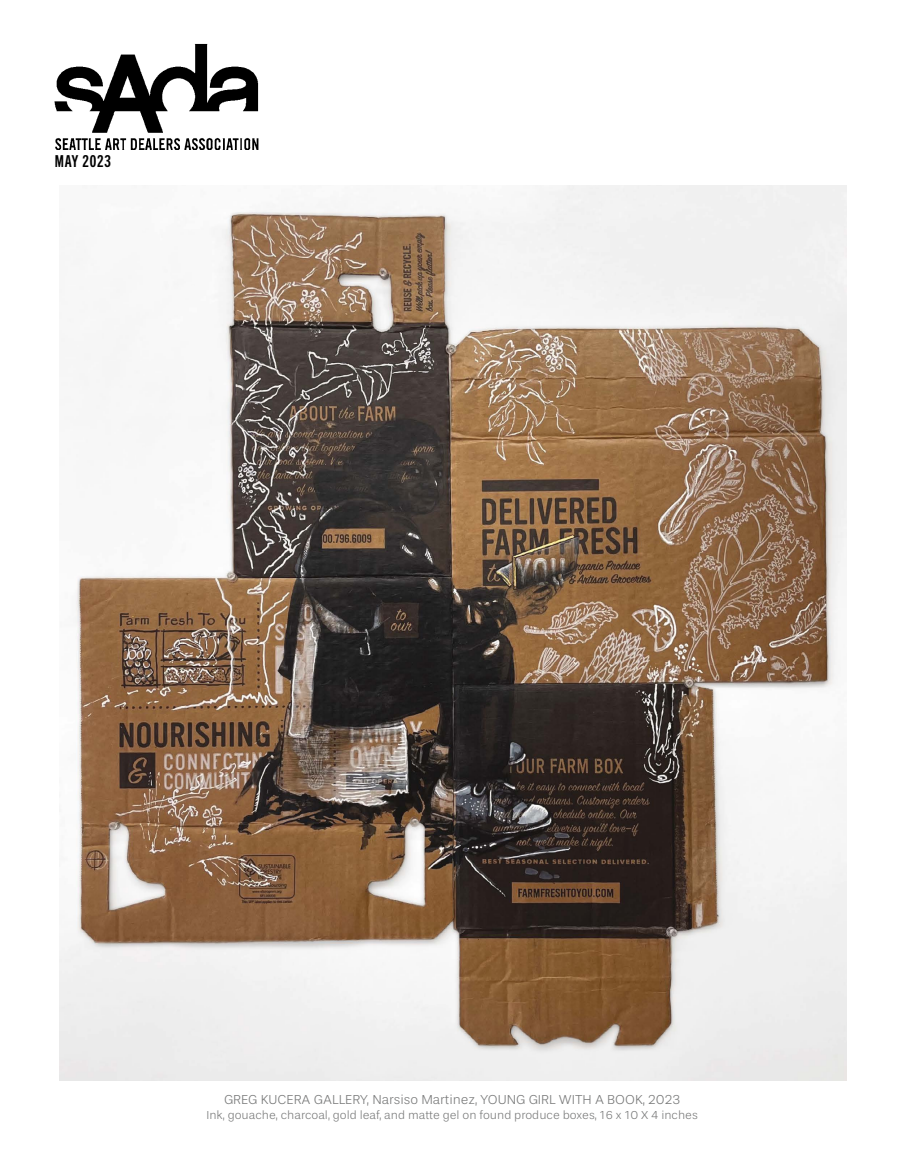
<style>
.page{position:relative;width:905px;height:1175px;background:#fff}
.page>*{position:absolute;margin:0;border:0;box-sizing:border-box;transform-origin:0 0}
.t1{font:16.5px "Trade Gothic Next LT Pro Bd Cm";letter-spacing:.05em;color:#000}
.t2{font:300 13.5px "Stevie Sans";color:#777878}
.t3{font:300 12px "Stevie Sans";color:#777878}
</style>
<div class="page">
<img style="left:60px;top:185px;width:786px;height:895px">
<img style="left:54px;top:43px;width:205px;height:106px">
<h1 class="t1" style="left:55px;top:150px;width:58px">MAY 2023</h1>
<p class="t2" style="left:224px;top:1092px;width:458px">GREG KUCERA GALLERY, Narsiso Martinez, YOUNG GIRL WITH A BOOK, 2023</p>
<p class="t3" style="left:206px;top:1108px;width:493px">Ink, gouache, charcoal, gold leaf, and matte gel on found produce boxes, 16 x 10 X 4 inches</p>
</div>
